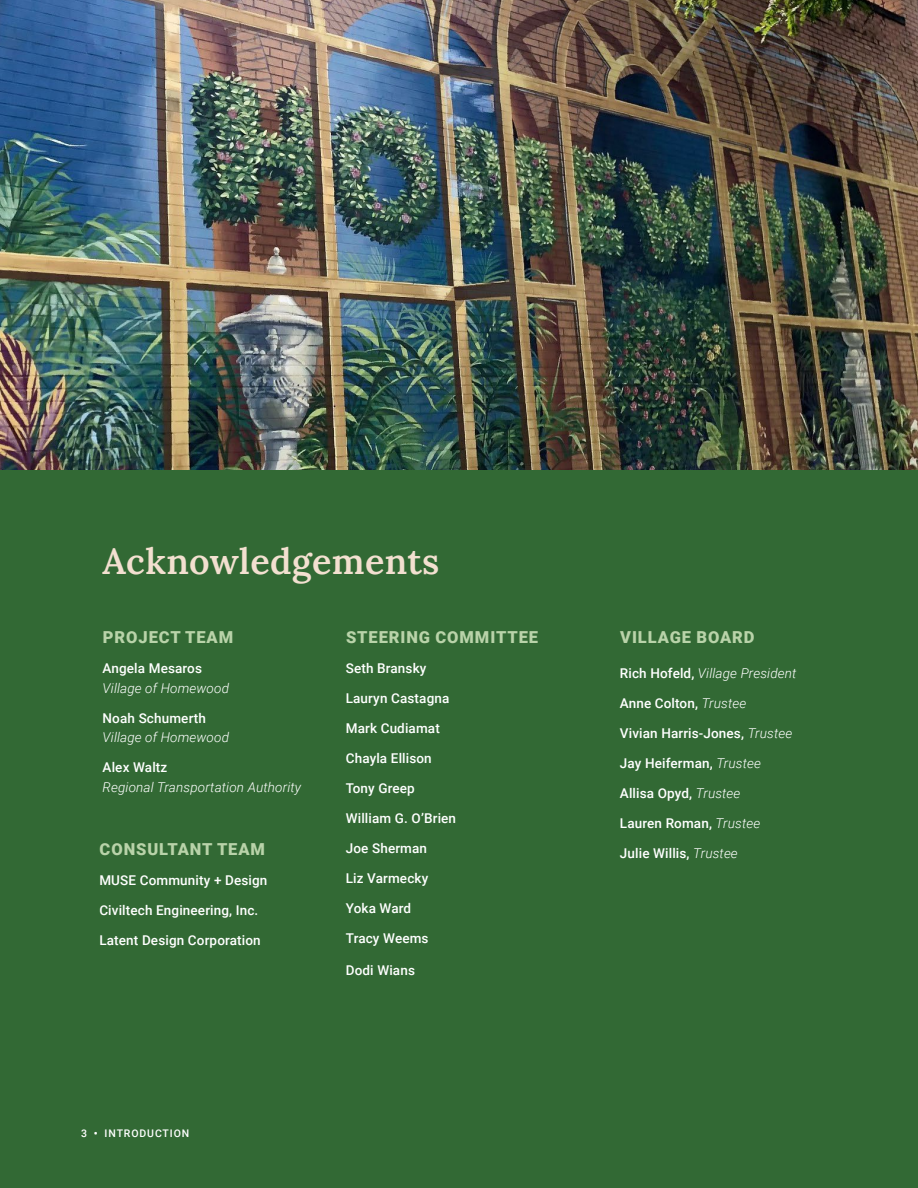
<style>
.page{position:relative;width:918px;height:1188px;background:#326934}
.page>*{position:absolute;margin:0;border:0;box-sizing:border-box;transform-origin:0 0}
.t1{font:600 36px "Lora";letter-spacing:.01em;color:#f3e0d0}
.t2{font:900 16.5px "Roboto";letter-spacing:.055em;color:#b9d3a9}
.t3{font:500 13.5px "Roboto";letter-spacing:.01em;color:#fff}
.t4{font:italic 300 13.5px "Roboto";letter-spacing:.01em;color:#fff}
.t5{font:500 10.5px "Roboto";letter-spacing:.085em;color:#fff}
.s1{font-weight:900}
.s2{font-weight:500;font-style:normal}
.s3{font-weight:300;font-style:italic}
</style>
<div class="page">
<img style="left:0;top:0;width:918px;height:469px">
<h1 class="t1" style="left:103px;top:532px;width:338px">Acknowledgements</h1>
<p class="t2" style="left:103px;top:626px;width:132px">PROJECT TEAM</p>
<p class="t3" style="left:103px;top:659px;width:101px">Angela Mesaros</p>
<p class="t4" style="left:103px;top:678px;width:128px">Village of Homewood</p>
<p class="t3" style="left:103px;top:708px;width:105px">Noah Schumerth</p>
<p class="t4" style="left:103px;top:728px;width:128px">Village of Homewood</p>
<p class="t3" style="left:103px;top:758px;width:66px">Alex Waltz</p>
<p class="t4" style="left:103px;top:777px;width:200px">Regional Transportation Authority</p>
<p class="t2" style="left:100px;top:838px;width:167px">CONSULTANT TEAM</p>
<p class="t3" style="left:99px;top:871px;width:170px">MUSE Community + Design</p>
<p class="t3" style="left:99px;top:901px;width:161px">Civiltech Engineering, Inc.</p>
<p class="t3" style="left:99px;top:931px;width:163px">Latent Design Corporation</p>
<p class="t2" style="left:346px;top:626px;width:194px">STEERING COMMITTEE</p>
<p class="t3" style="left:346px;top:659px;width:82px">Seth Bransky</p>
<p class="t3" style="left:346px;top:689px;width:105px">Lauryn Castagna</p>
<p class="t3" style="left:346px;top:719px;width:96px">Mark Cudiamat</p>
<p class="t3" style="left:346px;top:749px;width:88px">Chayla Ellison</p>
<p class="t3" style="left:346px;top:779px;width:71px">Tony Greep</p>
<p class="t3" style="left:346px;top:809px;width:112px">William G. O’Brien</p>
<p class="t3" style="left:346px;top:839px;width:83px">Joe Sherman</p>
<p class="t3" style="left:346px;top:869px;width:84px">Liz Varmecky</p>
<p class="t3" style="left:346px;top:899px;width:67px">Yoka Ward</p>
<p class="t3" style="left:346px;top:929px;width:84px">Tracy Weems</p>
<p class="t3" style="left:346px;top:960px;width:71px">Dodi Wians</p>
<p class="t5" style="left:81px;top:1126px;width:110px">3 <span class="s1">•</span> INTRODUCTION</p>
<p class="t2" style="left:620px;top:626px;width:136px">VILLAGE BOARD</p>
<p class="t4" style="left:620px;top:663px;width:178px"><span class="s2">Rich Hofeld,</span> Village President</p>
<p class="t3" style="left:620px;top:693px;width:128px">Anne Colton, <span class="s3">Trustee</span></p>
<p class="t3" style="left:620px;top:723px;width:174px">Vivian Harris-Jones, <span class="s3">Trustee</span></p>
<p class="t3" style="left:620px;top:753px;width:143px">Jay Heiferman, <span class="s3">Trustee</span></p>
<p class="t3" style="left:620px;top:783px;width:122px">Allisa Opyd, <span class="s3">Trustee</span></p>
<p class="t3" style="left:620px;top:813px;width:142px">Lauren Roman, <span class="s3">Trustee</span></p>
<p class="t3" style="left:620px;top:843px;width:119px">Julie Willis, <span class="s3">Trustee</span></p>
</div>
